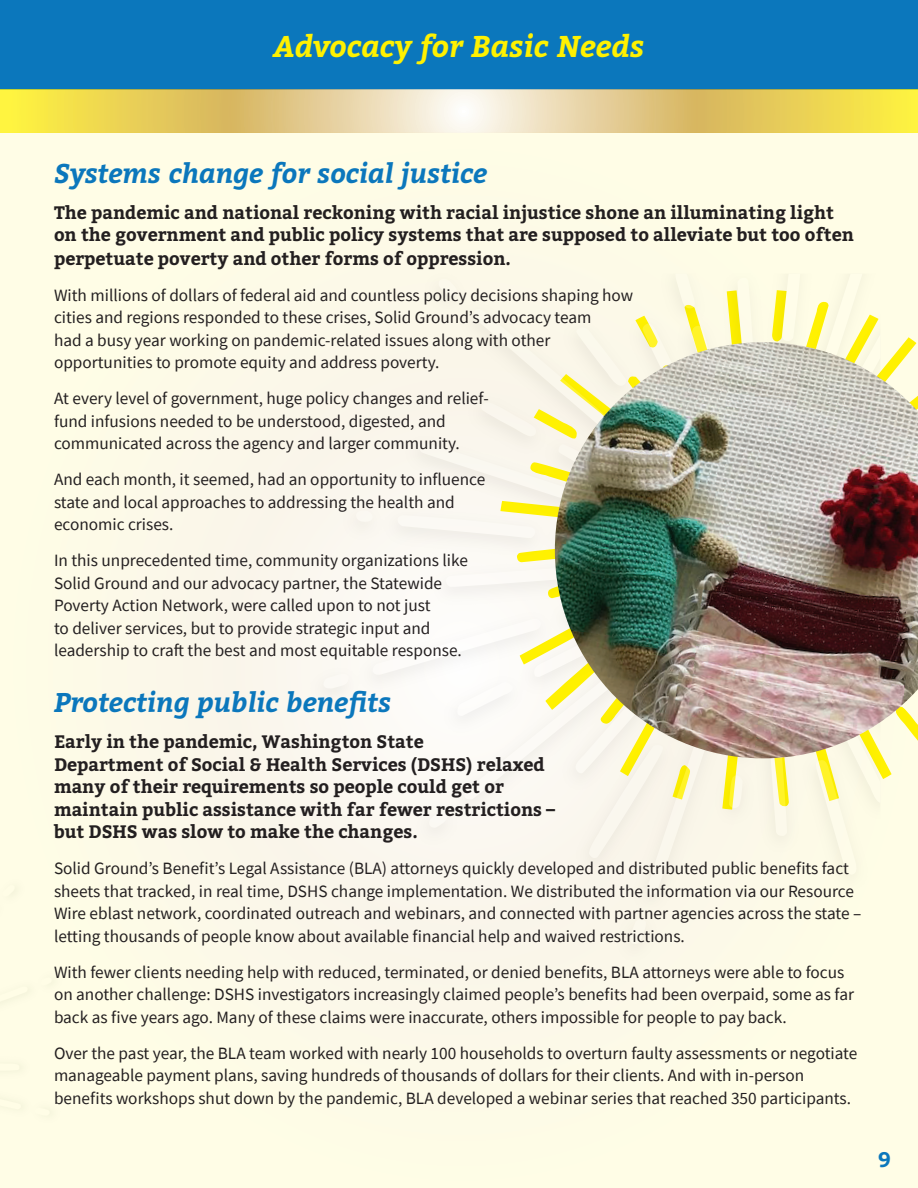
<style>
.page{position:relative;width:918px;height:1188px;background:#fff}
.page>*{position:absolute;margin:0;border:0;box-sizing:border-box;transform-origin:0 0}
.t1{font:italic 700 30px "Bitter";color:#fff101}
.t2{font:italic 700 27px "Bitter";color:#0b77bc}
.t3{font:700 21px "Bitter";color:#0b77bc}
.t4{font:700 18px/22.5px "Bitter";color:#231f20}
.t5{font:17.25px/22.5px "Source Sans Pro";color:#231f20}
</style>
<div class="page">
<div style="left:0;top:132px;width:918px;height:1056px;background:#fefde6"></div>
<div style="left:0;top:0;width:918px;height:90px;background:#0b77bc"></div>
<svg style="left:0;top:90px;width:918px;height:42px;background:#ead57e"></svg>
<div style="left:197px;top:274px;width:683px;height:776px;background:#fbf7e9"></div>
<svg style="left:323px;top:274px;width:557px;height:670px;fill:#fbf8ea"></svg>
<img style="left:555px;top:342px;width:363px;height:416px">
<h1 class="t1" style="left:273px;top:27px;width:373px">Advocacy for Basic Needs</h1>
<h2 class="t2" style="left:54px;top:156px;width:435px">Systems change for social justice</h2>
<p class="t4" style="left:54px;top:201px;width:801px;line-height:23px">The pandemic and national reckoning with racial injustice shone an illuminating light on the government and public policy systems that are supposed to alleviate but too often perpetuate poverty and other forms of oppression.</p>
<p class="t5" style="left:54px;top:284px;width:581px">With millions of dollars of federal aid and countless policy decisions shaping how cities and regions responded to these crises, Solid Ground’s advocacy team<br>had a busy year working on pandemic-related issues along with other opportunities to promote equity and address poverty.</p>
<p class="t5" style="left:54px;top:387px;width:436px">At every level of government, huge policy changes and relief&shy;fund infusions needed to be understood, digested, and communicated across the agency and larger community.</p>
<p class="t5" style="left:54px;top:468px;width:433px">And each month, it seemed, had an opportunity to influence state and local approaches to addressing the health and economic crises.</p>
<p class="t5" style="left:54px;top:549px;width:415px">In this unprecedented time, community organizations like Solid Ground and our advocacy partner, the Statewide Poverty Action Network, were called upon to not just<br>to deliver services, but to provide strategic input and leadership to craft the best and most equitable response.</p>
<h2 class="t2" style="left:54px;top:685px;width:339px">Protecting public benefits</h2>
<p class="t4" style="left:54px;top:731px;width:503px">Early in the pandemic, Washington State<br>Department of Social &amp; Health Services (DSHS) relaxed many of their requirements so people could get or maintain public assistance with far fewer restrictions – but DSHS was slow to make the changes.</p>
<p class="t5" style="left:54px;top:857px;width:809px">Solid Ground’s Benefit’s Legal Assistance (BLA) attorneys quickly developed and distributed public benefits fact sheets that tracked, in real time, DSHS change implementation. We distributed the information via our Resource Wire eblast network, coordinated outreach and webinars, and connected with partner agencies across the state – letting thousands of people know about available financial help and waived restrictions.</p>
<p class="t5" style="left:54px;top:961px;width:802px">With fewer clients needing help with reduced, terminated, or denied benefits, BLA attorneys were able to focus on another challenge: DSHS investigators increasingly claimed people’s benefits had been overpaid, some as far back as five years ago. Many of these claims were inaccurate, others impossible for people to pay back.</p>
<p class="t5" style="left:54px;top:1042px;width:805px">Over the past year, the BLA team worked with nearly 100 households to overturn faulty assessments or negotiate manageable payment plans, saving hundreds of thousands of dollars for their clients. And with in-person benefits workshops shut down by the pandemic, BLA developed a webinar series that reached 350 participants.</p>
<p class="t3" style="left:878px;top:1147px;width:14px">9</p>
</div>
